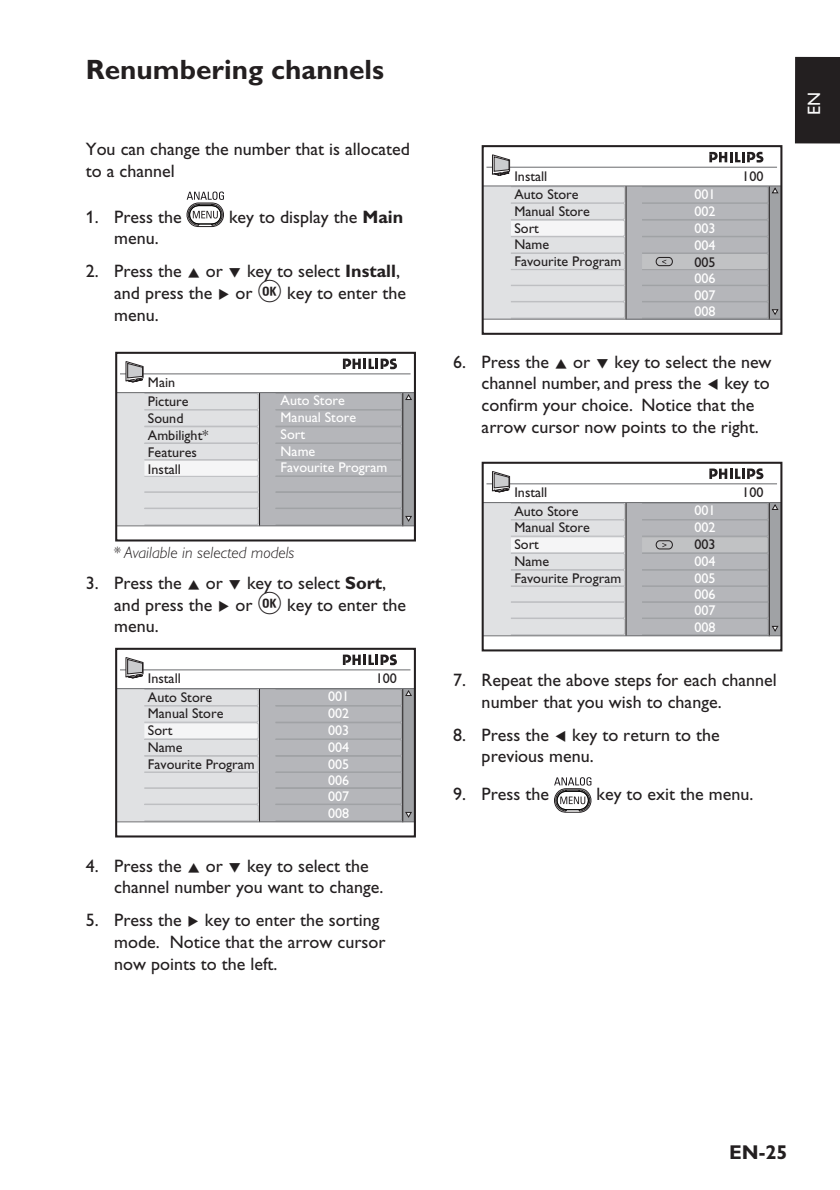
<style>
.page{position:relative;width:840px;height:1190px;background:#fff}
.page>*{position:absolute;margin:0;border:0;box-sizing:border-box;transform-origin:0 0}
.t1{font:700 28px "Gill Alt One";color:#231f20}
.t2{font:700 20px "Gill Alt One";color:#231f20}
.t3{font:18px/21.6px "Gill Alt One";color:#231f20}
.t4{font:18px/21.6px "Gill Sans Std";color:#231f20}
.t5{font:18px "Gill Alt One";color:#fafafa}
.t6{font:italic 300 16.4px "Gill Sans Std";color:#231f20}
.t7{font:14px/16.8px "Gill Sans Std";color:#231f20}
.t8{font:14px/16.6px "Gill Sans Std";color:#fff;text-align:justify}
.s1{font-weight:700}
.s2{font-family:"Philips DFU"}
.s3{font-family:"Philips DFU";font-size:24px}
.s4{font-family:"Gill Sans Std"}
.s5{font-family:"Gill Alt One"}
</style>
<div class="page">
<div style="left:794px;top:57px;width:45px;height:86px;background:#231f20"></div>
<svg style="left:186px;top:191px;width:38px;height:36px"></svg>
<div style="left:402px;top:392px;width:12px;height:134px;background:#a0a2a5"></div>
<div style="left:260px;top:392px;width:142px;height:134px;background:#b5b6ba"></div>
<div style="left:116px;top:392px;width:143px;height:133px;background:#e0e1e3"></div>
<svg style="left:143px;top:393px;width:116px;height:132px"></svg>
<hr style="left:120px;top:373px;width:290px;height:1px;background:#6c6d70">
<svg style="left:343px;top:358px;width:54px;height:11px"></svg>
<svg style="left:274px;top:393px;width:138px;height:132px"></svg>
<svg style="left:125px;top:361px;width:18px;height:22px"></svg>
<hr style="left:259px;top:392px;width:1px;height:134px;background:#231f20">
<hr style="left:116px;top:392px;width:299px;height:1px;background:#6c6d70">
<hr style="left:116px;top:525px;width:299px;height:1px;background:#6c6d70">
<div style="left:115px;top:352px;width:301px;height:189px;border:2px solid #231f20"></div>
<div style="left:402px;top:688px;width:12px;height:134px;background:#a0a2a5"></div>
<div style="left:260px;top:688px;width:142px;height:134px;background:#b5b6ba"></div>
<div style="left:116px;top:688px;width:143px;height:133px;background:#e0e1e3"></div>
<svg style="left:143px;top:689px;width:116px;height:132px"></svg>
<hr style="left:120px;top:669px;width:290px;height:1px;background:#6c6d70">
<svg style="left:343px;top:654px;width:54px;height:11px"></svg>
<svg style="left:274px;top:689px;width:138px;height:132px"></svg>
<svg style="left:125px;top:657px;width:18px;height:21px"></svg>
<hr style="left:259px;top:688px;width:1px;height:133px;background:#231f20">
<hr style="left:116px;top:688px;width:299px;height:1px;background:#6c6d70">
<hr style="left:116px;top:821px;width:299px;height:1px;background:#6c6d70">
<div style="left:115px;top:647px;width:301px;height:190px;border:2px solid #231f20"></div>
<div style="left:768px;top:186px;width:12px;height:133px;background:#a0a2a5"></div>
<div style="left:626px;top:186px;width:142px;height:133px;background:#b5b6ba"></div>
<div style="left:482px;top:186px;width:143px;height:132px;background:#e0e1e3"></div>
<svg style="left:509px;top:186px;width:116px;height:132px"></svg>
<hr style="left:486px;top:167px;width:290px;height:1px;background:#6c6d70">
<svg style="left:709px;top:152px;width:54px;height:11px"></svg>
<svg style="left:491px;top:154px;width:19px;height:22px"></svg>
<hr style="left:625px;top:186px;width:1px;height:133px;background:#231f20">
<hr style="left:482px;top:185px;width:299px;height:1px;background:#6c6d70">
<hr style="left:482px;top:318px;width:299px;height:1px;background:#6c6d70">
<div style="left:481px;top:145px;width:301px;height:189px;border:2px solid #231f20"></div>
<svg style="left:640px;top:186px;width:138px;height:133px"></svg>
<div style="left:768px;top:502px;width:12px;height:134px;background:#a0a2a5"></div>
<div style="left:626px;top:502px;width:142px;height:134px;background:#b5b6ba"></div>
<div style="left:482px;top:502px;width:143px;height:133px;background:#e0e1e3"></div>
<svg style="left:509px;top:503px;width:116px;height:132px"></svg>
<hr style="left:486px;top:483px;width:290px;height:1px;background:#6c6d70">
<svg style="left:709px;top:468px;width:54px;height:11px"></svg>
<svg style="left:491px;top:471px;width:19px;height:21px"></svg>
<hr style="left:625px;top:502px;width:1px;height:134px;background:#231f20">
<hr style="left:482px;top:502px;width:299px;height:1px;background:#6c6d70">
<hr style="left:482px;top:635px;width:299px;height:1px;background:#6c6d70">
<div style="left:481px;top:461px;width:301px;height:190px;border:2px solid #231f20"></div>
<svg style="left:642px;top:503px;width:136px;height:132px"></svg>
<svg style="left:554px;top:777px;width:38px;height:35px"></svg>
<h1 class="t1" style="left:86px;top:60px;width:299px">Renumbering channels</h1>
<p class="t3" style="left:86px;top:140px;width:325px">You can change the number that is allocated to a channel</p>
<p class="t3" style="left:114px;top:208px;width:69px">Press the</p>
<p class="t3" style="left:229px;top:208px;width:176px">key to display the <span class="s1">Main</span></p>
<p class="t3" style="left:114px;top:224px;width:287px;line-height:33px">menu.<br>Press the <span class="s2">Î</span> or <span class="s2">ï</span> key to select <span class="s1">Install</span>,</p>
<p class="t3" style="left:114px;top:284px;width:293px">and press the <span class="s2">Æ</span> or <span class="s3">u</span> key to enter the menu.</p>
<p class="t3" style="left:86px;top:208px;width:14px">1.</p>
<p class="t3" style="left:86px;top:262px;width:14px">2.</p>
<p class="t7" style="left:148px;top:375px;width:42px;line-height:18.4px">Main<br>Picture</p>
<p class="t7" style="left:148px;top:411px;width:62px">Sound<br>Ambilight*<br>Features<br>Install</p>
<p class="t8" style="left:280px;top:394px;width:108px;text-align:left">Auto Store<br>Manual Store<br>Sort<br>Name<br>Favourite Program</p>
<p class="t3" style="left:86px;top:574px;width:14px">3.</p>
<p class="t6" style="left:113px;top:546px;width:183px">* Available in selected models</p>
<p class="t3" style="left:114px;top:574px;width:293px">Press the <span class="s2">Î</span> or <span class="s2">ï</span> key to select <span class="s1">Sort</span>, and press the <span class="s2">Æ</span> or <span class="s3">u</span> key to enter the menu.</p>
<p class="t7" style="left:148px;top:670px;width:66px;line-height:18.4px">Install<br>Auto Store</p>
<p class="t7" style="left:148px;top:706px;width:108px">Manual Store<br>Sort<br>Name<br>Favourite Program</p>
<p class="t8" style="left:328px;top:689px;width:23px">001<br>002<br>003<br>004<br>005<br>006<br>007<br>008</p>
<p class="t7" style="left:375px;top:671px;width:23px">100</p>
<p class="t3" style="left:86px;top:856px;width:14px">4.</p>
<p class="t3" style="left:86px;top:911px;width:14px">5.</p>
<p class="t3" style="left:114px;top:856px;width:270px">Press the <span class="s2">Î</span> or <span class="s2">ï</span> key to select the channel number you want to change.</p>
<p class="t3" style="left:114px;top:911px;width:273px">Press the <span class="s2">Æ</span> key to enter the sorting mode. Notice that the arrow cursor now points to the left.</p>
<p class="t3" style="left:453px;top:353px;width:14px">6.</p>
<p class="t7" style="left:514px;top:168px;width:66px;line-height:18.4px">Install<br>Auto Store</p>
<p class="t7" style="left:514px;top:204px;width:108px">Manual Store<br>Sort<br>Name<br>Favourite Program</p>
<p class="t8" style="left:694px;top:187px;width:23px">001<br>002<br>003<br>004</p>
<p class="t7" style="left:694px;top:255px;width:23px">005</p>
<p class="t8" style="left:694px;top:272px;width:23px">006<br>007<br>008</p>
<p class="t7" style="left:742px;top:169px;width:23px">100</p>
<p class="t3" style="left:481px;top:353px;width:291px">Press the <span class="s2">Î</span> or <span class="s2">ï</span> key to select <span class="s4">the new</span></p>
<p class="t4" style="left:481px;top:374px;width:289px"><span class="s5">channel</span> number, and press the <span class="s2">Í</span> key to confirm your choice. <span class="s5">Notice that the</span></p>
<p class="t3" style="left:481px;top:417px;width:278px">arrow cursor now points to the right.</p>
<p class="t3" style="left:453px;top:671px;width:14px">7.</p>
<p class="t3" style="left:453px;top:725px;width:14px">8.</p>
<p class="t3" style="left:453px;top:785px;width:14px">9.</p>
<p class="t7" style="left:514px;top:484px;width:66px;line-height:18.4px">Install<br>Auto Store</p>
<p class="t7" style="left:514px;top:520px;width:108px">Manual Store<br>Sort<br>Name<br>Favourite Program</p>
<p class="t8" style="left:694px;top:503px;width:23px">001<br>002</p>
<p class="t7" style="left:694px;top:537px;width:23px">003</p>
<p class="t8" style="left:694px;top:555px;width:23px">004<br>005<br>006<br>007<br>008</p>
<p class="t7" style="left:742px;top:485px;width:23px">100</p>
<p class="t3" style="left:481px;top:671px;width:296px">Repeat the above steps for each channel number that you wish to change.</p>
<p class="t3" style="left:481px;top:725px;width:239px">Press the <span class="s2">Í</span> key to return to the previous menu.</p>
<p class="t3" style="left:481px;top:785px;width:69px">Press the</p>
<p class="t3" style="left:596px;top:785px;width:158px">key to exit the menu.</p>
<p class="t5" style="left:807px;top:115px;width:25px;rotate:-90deg">EN</p>
<p class="t2" style="left:729px;top:1144px;width:60px">EN-25</p>
</div>
